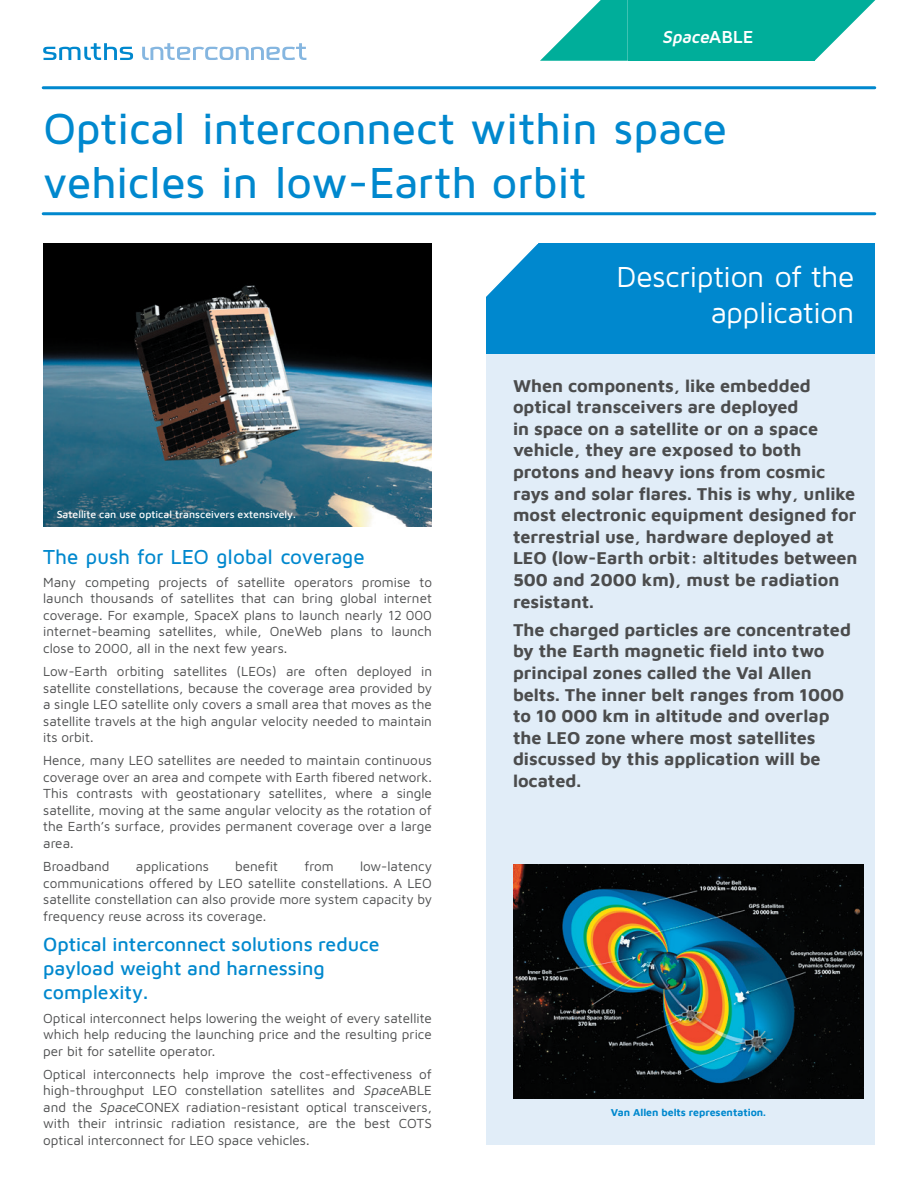
<style>
.page{position:relative;width:918px;height:1188px;background:#fff}
.page>*{position:absolute;margin:0;border:0;box-sizing:border-box;transform-origin:0 0}
.Heading_Cover_1A{font:500 45px/54px "Maven Pro";letter-spacing:-.015em;color:#0088ce}
.Heading_Cover_3B{font:30px/36px "Maven Pro";letter-spacing:-.015em;color:#fff;text-align:right}
.Heading_3{font:500 21px "Maven Pro";letter-spacing:-.015em;color:#0088ce}
.Heading_4{font:500 19.5px/24px "Maven Pro";color:#0088ce}
.Heading_5B{font:700 18px/21.6px "Maven Pro";color:#4b4c4d}
.Heading_Cover_4{font:italic 700 18px "Maven Pro";color:#fff}
.Text{font:13.5px/16.5px "Maven Pro";color:#4b4c4d;text-align:justify}
.Text_note{font:500 10.5px "Maven Pro";color:#fff}
.t1{font:700 10.5px "Maven Pro";color:#0088ce}
.s1{font-style:normal}
.s2{font-style:italic}
</style>
<div class="page">
<div style="left:486px;top:354px;width:389px;height:791px;background:#e1edf8"></div>
<svg style="left:43px;top:43px;width:90px;height:17px"></svg>
<svg style="left:142px;top:43px;width:164px;height:17px"></svg>
<svg style="left:540px;top:0;width:88px;height:61px"></svg>
<svg style="left:815px;top:0;width:61px;height:61px"></svg>
<div style="left:486px;top:243px;width:389px;height:111px;background:#0088ce"></div>
<svg style="left:486px;top:243px;width:53px;height:54px"></svg>
<div style="left:628px;top:0;width:187px;height:61px;background:#00ae9a"></div>
<hr style="left:43px;top:212px;width:832px;height:3px;background:#0088ce">
<hr style="left:43px;top:86px;width:832px;height:3px;background:#0088ce">
<img style="left:43px;top:243px;width:389px;height:283px">
<img style="left:513px;top:865px;width:351px;height:234px">
<p class="Heading_Cover_4" style="left:662px;top:25px;width:93px">Space<span class="s1">A B L E</span></p>
<p class="Heading_Cover_1A" style="left:43px;top:100px;width:686px">Optical interconnect within space vehicles in low-Earth orbit</p>
<p class="Text_note" style="left:57px;top:507px;width:241px">Satellite can use optical transceivers extensively.</p>
<p class="Heading_3" style="left:43px;top:543px;width:323px">The push for LEO global coverage</p>
<p class="Text" style="left:43px;top:573px;width:390px">Many competing projects of satellite operators promise to launch thousands of satellites that can bring global internet coverage. For example, SpaceX plans to launch nearly 12 000 internet-beaming satellites, while, OneWeb plans to launch close to 2000, all in the next few years.</p>
<p class="Text" style="left:43px;top:662px;width:390px">Low-Earth orbiting satellites (LEOs) are often deployed in satellite constellations, because the coverage area provided by a single LEO satellite only covers a small area that moves as the satellite travels at the high angular velocity needed to maintain its orbit.</p>
<p class="Text" style="left:43px;top:752px;width:390px">Hence, many LEO satellites are needed to maintain continuous coverage over an area and compete with Earth fibered network.<br>This contrasts with geostationary satellites, where a single satellite, moving at the same angular velocity as the rotation of the Earth’s surface, provides permanent coverage over a large area.</p>
<p class="Text" style="left:43px;top:857px;width:68px">Broadband</p>
<p class="Text" style="left:136px;top:857px;width:74px">applications</p>
<p class="Text" style="left:235px;top:857px;width:45px">benefit</p>
<p class="Text" style="left:304px;top:857px;width:31px">from</p>
<p class="Text" style="left:43px;top:857px;width:390px;text-indent:317px">low-latency communications offered by LEO satellite constellations. A LEO satellite constellation can also provide more system capacity by frequency reuse across its coverage.</p>
<p class="Heading_4" style="left:43px;top:931px;width:338px">Optical interconnect solutions reduce payload weight and harnessing complexity.</p>
<p class="Text" style="left:43px;top:1009px;width:390px">Optical interconnect helps lowering the weight of every satellite which help reducing the launching price and the resulting price per bit for satellite operator.</p>
<p class="Text" style="left:43px;top:1065px;width:390px">Optical interconnects help improve the cost-effectiveness of high-throughput LEO constellation satellites and <span class="s2">Space</span>ABLE and the <span class="s2">Space</span>CONEX radiation-resistant optical transceivers, with their intrinsic radiation resistance, are the best COTS optical interconnect for LEO space vehicles.</p>
<p class="Heading_Cover_3B" style="left:616px;top:258px;width:240px">Description of the application</p>
<p class="Heading_5B" style="left:513px;top:373px;width:346px">When components, like embedded optical transceivers are deployed<br>in space on a satellite or on a space vehicle, they are exposed to both protons and heavy ions from cosmic rays and solar flares. This is why, unlike most electronic equipment designed for terrestrial use, hardware deployed at LEO (low-Earth orbit: altitudes between 500 and 2000 km), must be radiation resistant.</p>
<p class="Heading_5B" style="left:513px;top:618px;width:340px">The charged particles are concentrated by the Earth magnetic field into two principal zones called the Val Allen belts. The inner belt ranges from 1000 to 10 000 km in altitude and overlap the LEO zone where most satellites discussed by this application will be located.</p>
<p class="t1" style="left:611px;top:1105px;width:157px">Van Allen belts representation.</p>
</div>
